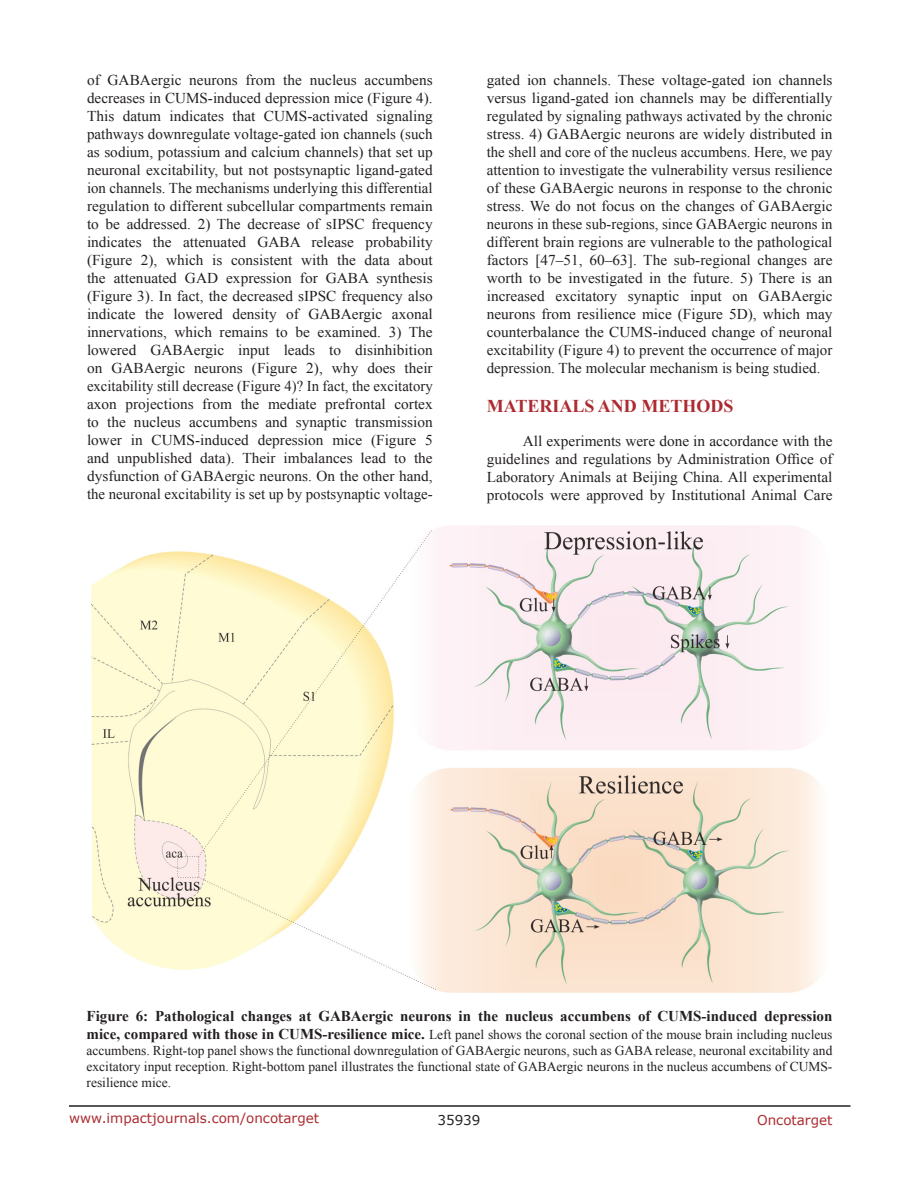
<style>
.page{position:relative;width:918px;height:1188px;background:#fff}
.page>*{position:absolute;margin:0;border:0;box-sizing:border-box;transform-origin:0 0}
.Heading{font:700 18px "Times New Roman";color:#ac2b31}
.BodyText{font:15px/18px "Times New Roman";color:#231f20;text-align:justify}
.FigureText{font:700 15px "Times New Roman";color:#231f20}
.FigureText-2{font:13.5px/16.2px "Times New Roman";color:#231f20;text-align:justify}
.t1{font:13.5px "Verdana";color:#ac2b31}
.t2{font:13.5px "Verdana";color:#231f20}
.s1{font-weight:700;font-size:15px}
</style>
<div class="page">
<hr style="left:69px;top:1105px;width:781px;height:2px;background:#231f20">
<img style="left:92px;top:526px;width:729px;height:467px">
<p class="BodyText" style="left:87px;top:71px;width:347px">of GABAergic neurons from the nucleus accumbens decreases in CUMS-induced depression mice (Figure 4).<br>This datum indicates that CUMS-activated signaling pathways downregulate voltage-gated ion channels (such as sodium, potassium and calcium channels) that set up neuronal excitability, but not postsynaptic ligand-gated ion channels. The mechanisms underlying this differential regulation to different subcellular compartments remain to be addressed. 2) The decrease of sIPSC frequency indicates the attenuated GABA release probability (Figure 2), which is consistent with the data about the attenuated GAD expression for GABA synthesis (Figure 3). In fact, the decreased sIPSC frequency also indicate the lowered density of GABAergic axonal innervations, which remains to be examined. 3) The lowered GABAergic input leads to disinhibition on GABAergic neurons (Figure 2), why does their excitability still decrease (Figure 4)? In fact, the excitatory axon projections from the mediate prefrontal cortex to the nucleus accumbens and synaptic transmission lower in CUMS-induced depression mice (Figure 5 and unpublished data). Their imbalances lead to the dysfunction of GABAergic neurons. On the other hand, the neuronal excitability is set up by postsynaptic voltage-</p>
<p class="BodyText" style="left:487px;top:71px;width:347px">gated ion channels. These voltage-gated ion channels versus ligand-gated ion channels may be differentially regulated by signaling pathways activated by the chronic stress. 4) GABAergic neurons are widely distributed in the shell and core of the nucleus accumbens. Here, we pay attention to investigate the vulnerability versus resilience of these GABAergic neurons in response to the chronic stress. We do not focus on the changes of GABAergic neurons in these sub-regions, since GABAergic neurons in different brain regions are vulnerable to the pathological factors [47–51, 60–63]. The sub-regional changes are worth to be investigated in the future. 5) There is an increased excitatory synaptic input on GABAergic neurons from resilience mice (Figure 5D), which may counterbalance the CUMS-induced change of neuronal excitability (Figure 4) to prevent the occurrence of major depression. The molecular mechanism is being studied.</p>
<p class="Heading" style="left:487px;top:393px;width:248px">MATERIALS AND METHODS</p>
<p class="BodyText" style="left:487px;top:432px;width:347px;text-indent:36px">All experiments were done in accordance with the guidelines and regulations by Administration Office of Laboratory Animals at Beijing China. All experimental protocols were approved by Institutional Animal Care</p>
<p class="FigureText" style="left:87px;top:1005px;width:747px">Figure 6: Pathological changes at GABAergic neurons in the nucleus accumbens of CUMS-induced depression</p>
<p class="FigureText-2" style="left:87px;top:1026px;width:747px"><span class="s1">mice, compared with those in CUMS-resilience mice.</span> Left panel shows the coronal section of the mouse brain including nucleus accumbens. Right-top panel shows the functional downregulation of GABAergic neurons, such as GABA release, neuronal excitability and excitatory input reception. Right-bottom panel illustrates the functional state of GABAergic neurons in the nucleus accumbens of CUMS&shy;resilience mice.</p>
<p class="t1" style="left:69px;top:1109px;width:252px">www.impactjournals.com/oncotarget</p>
<p class="t2" style="left:438px;top:1111px;width:44px">35939</p>
<p class="t1" style="left:757px;top:1111px;width:77px">Oncotarget</p>
</div>
